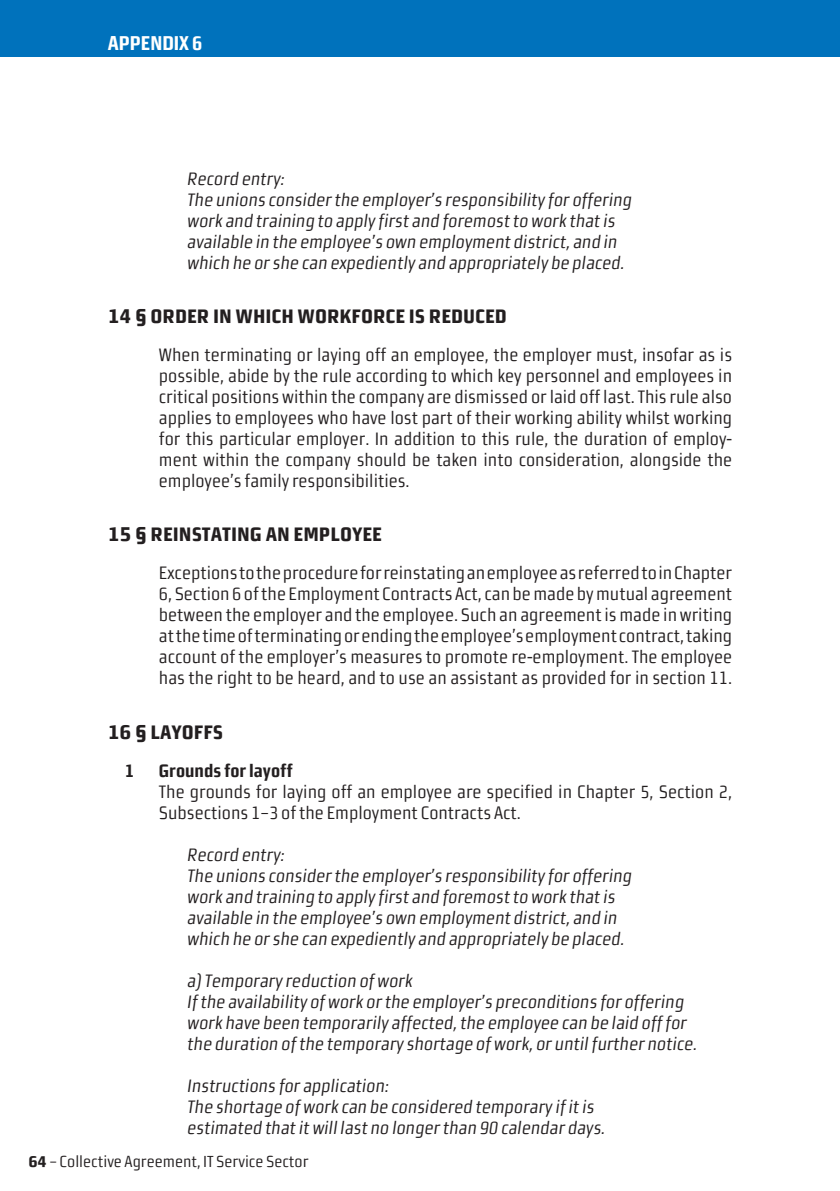
<style>
.page{position:relative;width:840px;height:1191px;background:#fff}
.page>*{position:absolute;margin:0;border:0;box-sizing:border-box;transform-origin:0 0}
.Otsikko{font:23px "Morgan Sans Cond Bold Caps";color:#231f20}
.t1{font:20px "Morgan Sans Cond Bold Office";color:#fff}
.Perusteksti_2{font:18px/21px "Morgan Sans Cond Regular Lining";color:#231f20;text-align:justify}
.soveltamisohje{font:18px/21px "Morgan Sans Cond Italic Lining";color:#231f20}
.pikkuots{font:18px "Morgan Sans Cond Bold Lining";color:#231f20}
.t2{font:16px "Morgan Sans Cond Regular Lining";color:#231f20}
.s1{font-family:"Morgan Sans Cond Bold Caps";font-size:18px}
</style>
<div class="page">
<div style="left:0;top:0;width:839px;height:57px;background:#0072bc"></div>
<p class="t1" style="left:108px;top:31px;width:96px">APPENDIX 6</p>
<p class="soveltamisohje" style="left:187px;top:168px;width:99px">Record entry:</p>
<p class="soveltamisohje" style="left:187px;top:189px;width:446px">The unions consider the employer’s responsibility for offering work and training to apply first and foremost to work that is available in the employee’s own employment district, and in which he or she can expediently and appropriately be placed.</p>
<p class="Otsikko" style="left:108px;top:304px;width:400px">14 § ORDER IN WHICH WORKFORCE IS REDUCED</p>
<p class="Perusteksti_2" style="left:159px;top:344px;width:574px">When terminating or laying off an employee, the employer must, insofar as is possible, abide by the rule according to which key personnel and employees in critical positions within the company are dismissed or laid off last. This rule also applies to employees who have lost part of their working ability whilst working for this particular employer. In addition to this rule, the duration of employ&shy;ment within the company should be taken into consideration, alongside the employee’s family responsibilities.</p>
<p class="Otsikko" style="left:108px;top:522px;width:275px">15 § REINSTATING AN EMPLOYEE</p>
<p class="Perusteksti_2" style="left:159px;top:562px;width:574px">Exceptions to the procedure for reinstating an employee as referred to in Chapter 6, Section 6 of the Employment Contracts Act, can be made by mutual agreement between the employer and the employee. Such an agreement is made in writing at the time of terminating or ending the employee’s employment contract, taking account of the employer’s measures to promote re-employment. The employee has the right to be heard, and to use an assistant as provided for in section 11.</p>
<p class="Otsikko" style="left:108px;top:719px;width:117px">16 § LAYOFFS</p>
<p class="pikkuots" style="left:125px;top:760px;width:11px">1</p>
<p class="pikkuots" style="left:159px;top:760px;width:135px">Grounds for layoff</p>
<p class="Perusteksti_2" style="left:159px;top:780px;width:574px">The grounds for laying off an employee are specified in Chapter 5, Section 2,<br>Subsections 1–3 of the Employment Contracts Act.</p>
<p class="soveltamisohje" style="left:187px;top:843px;width:99px">Record entry:</p>
<p class="soveltamisohje" style="left:187px;top:864px;width:446px">The unions consider the employer’s responsibility for offering work and training to apply first and foremost to work that is available in the employee’s own employment district, and in which he or she can expediently and appropriately be placed.</p>
<p class="soveltamisohje" style="left:187px;top:969px;width:226px">a) Temporary reduction of work</p>
<p class="soveltamisohje" style="left:187px;top:990px;width:511px">If the availability of work or the employer’s preconditions for offering work have been temporarily affected, the employee can be laid off for the duration of the temporary shortage of work, or until further notice.</p>
<p class="soveltamisohje" style="left:187px;top:1074px;width:203px">Instructions for application:</p>
<p class="soveltamisohje" style="left:187px;top:1095px;width:419px">The shortage of work can be considered temporary if it is estimated that it will last no longer than 90 calendar days.</p>
<p class="t2" style="left:28px;top:1152px;width:281px"><span class="s1">64</span> – Collective Agreement, IT Service Sector</p>
</div>
